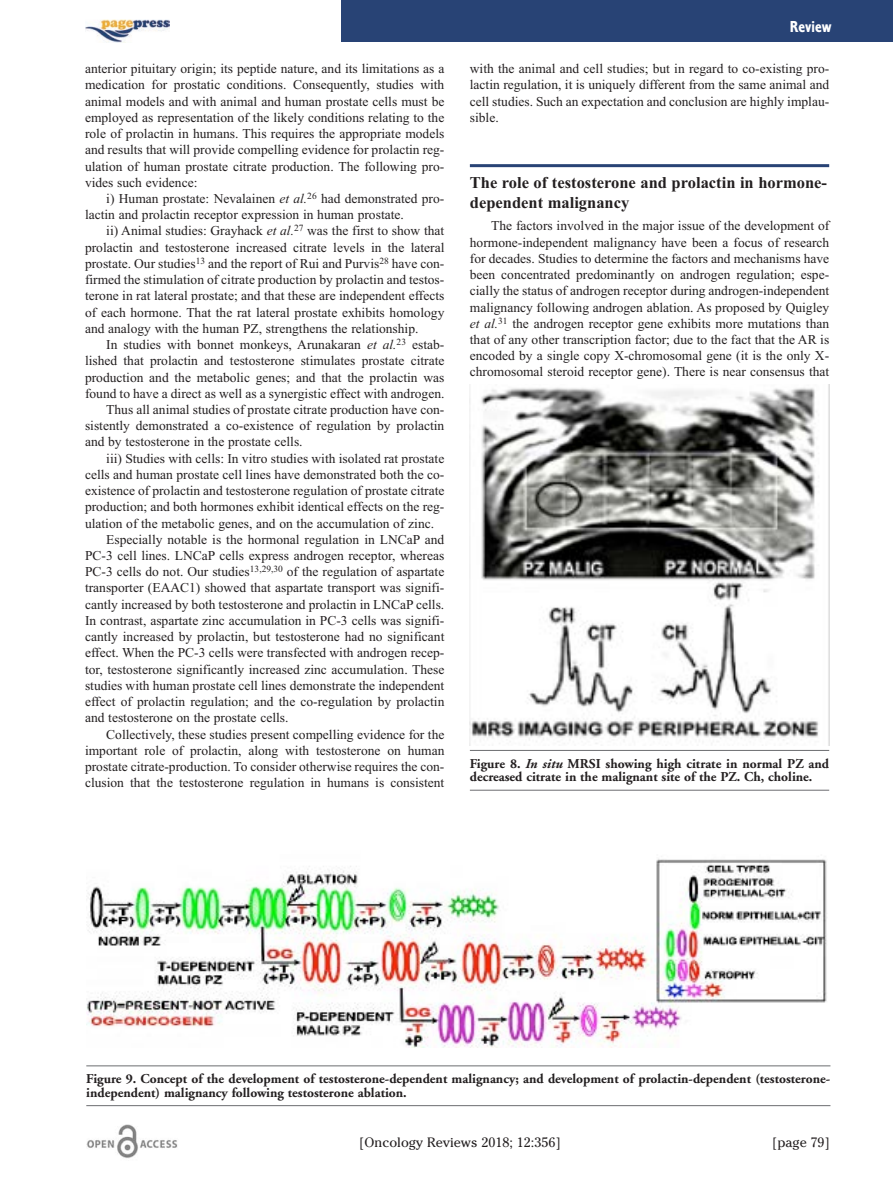
<style>
.page{position:relative;width:893px;height:1191px;background:#fff}
.page>*{position:absolute;margin:0;border:0;box-sizing:border-box;transform-origin:0 0}
.t1{font:700 16.5px/19.8px "Times New Roman";color:#231f20}
.t2{font:16.5px "Corinthian Bold Condensed Plain";color:#fff}
.t3{font:13.5px/16.2px "Times New Roman";color:#231f20;text-align:justify}
.t4{font:700 13.5px/13.5px "Adobe Garamond";color:#231f20}
.t5{font:13.5px "Cheltenham";color:#231f20}
.s1{font-style:italic}
</style>
<div class="page">
<div style="left:342px;top:0;width:551px;height:41px;background:#284375"></div>
<hr style="left:470px;top:164px;width:359px;height:3px;background:#284375">
<img style="left:85px;top:19px;width:85px;height:24px">
<img style="left:86px;top:1124px;width:92px;height:35px">
<hr style="left:86px;top:1065px;width:744px;height:1px;background:#6c6d70">
<hr style="left:86px;top:1105px;width:744px;height:1px;background:#6c6d70">
<img style="left:87px;top:859px;width:740px;height:189px">
<hr style="left:470px;top:750px;width:359px;height:1px;background:#6c6d70">
<hr style="left:470px;top:790px;width:359px;height:1px;background:#6c6d70">
<img style="left:470px;top:385px;width:359px;height:361px">
<p class="t3" style="left:85px;top:60px;width:361px">anterior pituitary origin; its peptide nature, and its limitations as a medication for prostatic conditions. Consequently, studies with animal models and with animal and human prostate cells must be employed as representation of the likely conditions relating to the role of prolactin in humans. This requires the appropriate models and results that will provide compelling evidence for prolactin reg&shy;ulation of human prostate citrate production. The following pro&shy;vides such evidence:</p>
<p class="t3" style="left:85px;top:190px;width:361px;text-indent:21px">i) Human prostate: Nevalainen <span class="s1">et al.</span><sup>26</sup> had demonstrated pro&shy;lactin and prolactin receptor expression in human prostate.</p>
<p class="t3" style="left:85px;top:223px;width:361px;text-indent:21px">ii) Animal studies: Grayhack <span class="s1">et al.</span><sup>27</sup> was the first to show that prolactin and testosterone increased citrate levels in the lateral prostate. Our studies<sup>13</sup> and the report of Rui and Purvis<sup>28</sup> have con&shy;firmed the stimulation of citrate production by prolactin and testos&shy;terone in rat lateral prostate; and that these are independent effects of each hormone. That the rat lateral prostate exhibits homology and analogy with the human PZ, strengthens the relationship.</p>
<p class="t3" style="left:106px;top:336px;width:340px">In studies with bonnet monkeys, Arunakaran <span class="s1">et al.</span><sup>23</sup> estab-</p>
<p class="t3" style="left:85px;top:352px;width:361px">lished that prolactin and testosterone stimulates prostate citrate</p>
<p class="t3" style="left:85px;top:369px;width:361px">production and the metabolic genes; and that the prolactin was</p>
<p class="t3" style="left:85px;top:385px;width:361px">found to have a direct as well as a synergistic effect with androgen.</p>
<p class="t3" style="left:106px;top:401px;width:340px">Thus all animal studies of prostate citrate production have con-</p>
<p class="t3" style="left:85px;top:417px;width:361px">sistently demonstrated a co-existence of regulation by prolactin</p>
<p class="t3" style="left:85px;top:434px;width:219px">and by testosterone in the prostate cells.</p>
<p class="t3" style="left:106px;top:450px;width:340px">iii) Studies with cells: In vitro studies with isolated rat prostate</p>
<p class="t3" style="left:85px;top:466px;width:361px">cells and human prostate cell lines have demonstrated both the co-</p>
<p class="t3" style="left:85px;top:482px;width:361px">existence of prolactin and testosterone regulation of prostate citrate</p>
<p class="t3" style="left:85px;top:498px;width:361px">production; and both hormones exhibit identical effects on the reg-</p>
<p class="t3" style="left:85px;top:515px;width:351px">ulation of the metabolic genes, and on the accumulation of zinc.</p>
<p class="t3" style="left:106px;top:531px;width:340px">Especially notable is the hormonal regulation in LNCaP and</p>
<p class="t3" style="left:85px;top:547px;width:361px">PC-3 cell lines. LNCaP cells express androgen receptor, whereas</p>
<p class="t3" style="left:85px;top:563px;width:361px">PC-3 cells do not. Our studies<sup>13,29,30</sup> of the regulation of aspartate</p>
<p class="t3" style="left:85px;top:580px;width:361px">transporter (EAAC1) showed that aspartate transport was signifi-</p>
<p class="t3" style="left:85px;top:596px;width:361px">cantly increased by both testosterone and prolactin in LNCaP cells.</p>
<p class="t3" style="left:85px;top:612px;width:361px">In contrast, aspartate zinc accumulation in PC-3 cells was signifi-</p>
<p class="t3" style="left:85px;top:628px;width:361px">cantly increased by prolactin, but testosterone had no significant</p>
<p class="t3" style="left:85px;top:644px;width:361px">effect. When the PC-3 cells were transfected with androgen recep-</p>
<p class="t3" style="left:85px;top:661px;width:361px">tor, testosterone significantly increased zinc accumulation. These</p>
<p class="t3" style="left:85px;top:677px;width:361px">studies with human prostate cell lines demonstrate the independent</p>
<p class="t3" style="left:85px;top:693px;width:361px">effect of prolactin regulation; and the co-regulation by prolactin</p>
<p class="t3" style="left:85px;top:709px;width:205px">and testosterone on the prostate cells.</p>
<p class="t3" style="left:106px;top:726px;width:340px">Collectively, these studies present compelling evidence for the</p>
<p class="t3" style="left:85px;top:742px;width:361px">important role of prolactin, along with testosterone on human</p>
<p class="t3" style="left:85px;top:758px;width:361px">prostate citrate-production. To consider otherwise requires the con-</p>
<p class="t3" style="left:85px;top:774px;width:361px">clusion that the testosterone regulation in humans is consistent</p>
<p class="t2" style="left:790px;top:21px;width:43px">Review</p>
<p class="t3" style="left:470px;top:60px;width:361px">with the animal and cell studies; but in regard to co-existing pro&shy;lactin regulation, it is uniquely different from the same animal and cell studies. Such an expectation and conclusion are highly implau&shy;sible.</p>
<p class="t1" style="left:470px;top:173px;width:359px">The role of testosterone and prolactin in hormone&shy;dependent malignancy</p>
<p class="t3" style="left:470px;top:218px;width:361px;text-indent:21px">The factors involved in the major issue of the development of hormone-independent malignancy have been a focus of research for decades. Studies to determine the factors and mechanisms have been concentrated predominantly on androgen regulation; espe&shy;cially the status of androgen receptor during androgen-independent malignancy following androgen ablation. As proposed by Quigley <span class="s1">et al.</span><sup>31</sup> the androgen receptor gene exhibits more mutations than that of any other transcription factor; due to the fact that the AR is encoded by a single copy X-chromosomal gene (it is the only X&shy;chromosomal steroid receptor gene). There is near consensus that</p>
<p class="t4" style="left:470px;top:758px;width:361px">Figure 8. <span class="s1">In situ</span> MRSI showing high citrate in normal PZ and decreased citrate in the malignant site of the PZ. Ch, choline.</p>
<p class="t4" style="left:86px;top:1073px;width:746px">Figure 9. Concept of the development of testosterone-dependent malignancy; and development of prolactin-dependent (testosterone&shy;independent) malignancy following testosterone ablation.</p>
<p class="t5" style="left:359px;top:1134px;width:203px">[Oncology Reviews 2018; 12:356]</p>
<p class="t5" style="left:772px;top:1134px;width:59px">[page 79]</p>
</div>
